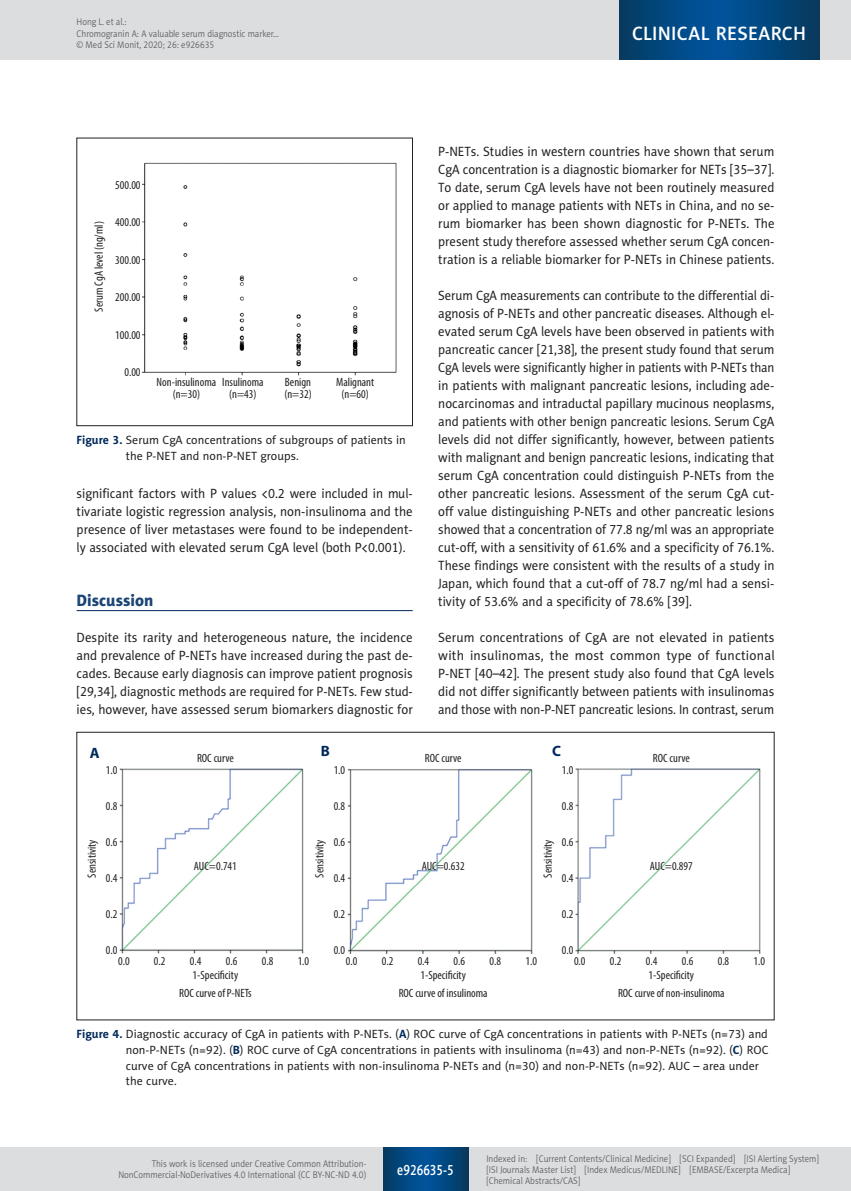
<style>
.page{position:relative;width:851px;height:1191px;background:#fff}
.page>*{position:absolute;margin:0;border:0;box-sizing:border-box;transform-origin:0 0}
.t1{font:19.5px "Naomi Sans EFN Medium";letter-spacing:.015em;color:#fff}
.MSM_Headline_1{font:16.5px "Naomi Sans EFN Heavy";color:#1a4574}
.t2{font:15px "Naomi Sans EFN Medium";color:#fff;scale:.8 1}
.t3{font:700 15px "Myriad Pro";color:#00295c}
.MSM_Body{font:13.5px/18px "Naomi Sans EFN";color:#231f20;text-align:justify;scale:.94 1}
.MSM_Body-2{font:13.5px/18px "Naomi Sans EFN";color:#231f20;text-align:justify;scale:.95 1}
.MSM_Body-3{font:13.5px/18px "Naomi Sans EFN";color:#231f20;text-align:justify;scale:.96 1}
.MSM_Rycina_tytul{font:12px/15.8px "Naomi Sans EFN";color:#231f20}
.t4{font:condensed 12px/12px "Myriad Pro";color:#231f20}
.t5{font:9.75px/11.2px "Naomi Sans EFN Light";color:#57585a;scale:.9 1}
.s1{font-weight:700;color:#00295c}
</style>
<div class="page">
<hr style="left:77px;top:610px;width:335px;height:1px;background:#00295c">
<img style="left:142px;top:162px;width:254px;height:213px">
<img style="left:119px;top:768px;width:185px;height:185px">
<img style="left:347px;top:769px;width:185px;height:184px">
<img style="left:575px;top:768px;width:185px;height:185px">
<div style="left:0;top:1148px;width:850px;height:43px;background:#dcdddf"></div>
<svg style="left:383px;top:1147px;width:85px;height:43px;background:#02477e"></svg>
<div style="left:0;top:0;width:850px;height:60px;background:#dcdddf"></div>
<svg style="left:619px;top:0;width:200px;height:60px;background:#02477e"></svg>
<p class="t5" style="left:77px;top:16px;width:226px">Hong L. et al.:<br>Chromogranin A: A valuable serum diagnostic marker… © Med Sci Monit, 2020; 26: e926635</p>
<h1 class="t1" style="left:632px;top:22px;width:175px">CLINICAL RESEARCH</h1>
<p class="t4" style="left:115px;top:178px;width:27px">500.00</p>
<p class="t4" style="left:115px;top:216px;width:27px">400.00</p>
<p class="t4" style="left:115px;top:253px;width:27px">300.00</p>
<p class="t4" style="left:115px;top:291px;width:27px">200.00</p>
<p class="t4" style="left:115px;top:328px;width:27px">100.00</p>
<p class="t4" style="left:124px;top:366px;width:18px">0.00</p>
<p class="t4" style="left:93px;top:312px;width:92px;rotate:-90deg">Serum CgA level (ng/ml)</p>
<p class="t4" style="left:157px;top:376px;width:61px;text-align:center">Non-insulinoma (n=30)</p>
<p class="t4" style="left:222px;top:376px;width:43px;text-align:center">Insulinoma (n=43)</p>
<p class="t4" style="left:284px;top:376px;width:29px">Benign (n=32)</p>
<p class="t4" style="left:336px;top:376px;width:39px;text-align:center">Malignant (n=60)</p>
<p class="MSM_Rycina_tytul" style="left:126px;top:432px;width:281px;text-indent:-49px"><span class="s1">Figure 3.</span> Serum CgA concentrations of subgroups of patients in the P-NET and non-P-NET groups.</p>
<p class="MSM_Body-2" style="left:77px;top:484px;width:355px">significant factors with P values &lt;0.2 were included in mul&shy;tivariate logistic regression analysis, non-insulinoma and the presence of liver metastases were found to be independent&shy;ly associated with elevated serum CgA level (both P&lt;0.001).</p>
<p class="MSM_Headline_1" style="left:77px;top:590px;width:78px">Discussion</p>
<p class="MSM_Body-3" style="left:77px;top:628px;width:351px">Despite its rarity and heterogeneous nature, the incidence and prevalence of P-NETs have increased during the past de&shy;cades. Because early diagnosis can improve patient prognosis [29,34], diagnostic methods are required for P-NETs. Few stud&shy;ies, however, have assessed serum biomarkers diagnostic for</p>
<p class="MSM_Body-2" style="left:438px;top:142px;width:355px">P-NETs. Studies in western countries have shown that serum CgA concentration is a diagnostic biomarker for NETs [35–37].<br>To date, serum CgA levels have not been routinely measured or applied to manage patients with NETs in China, and no se&shy;rum biomarker has been shown diagnostic for P-NETs. The present study therefore assessed whether serum CgA concen&shy;tration is a reliable biomarker for P-NETs in Chinese patients.</p>
<p class="MSM_Body" style="left:438px;top:286px;width:359px">Serum CgA measurements can contribute to the differential di&shy;agnosis of P-NETs and other pancreatic diseases. Although el&shy;evated serum CgA levels have been observed in patients with pancreatic cancer [21,38], the present study found that serum CgA levels were significantly higher in patients with P-NETs than in patients with malignant pancreatic lesions, including ade&shy;nocarcinomas and intraductal papillary mucinous neoplasms, and patients with other benign pancreatic lesions. Serum CgA levels did not differ significantly, however, between patients with malignant and benign pancreatic lesions, indicating that serum CgA concentration could distinguish P-NETs from the other pancreatic lesions. Assessment of the serum CgA cut&shy;off value distinguishing P-NETs and other pancreatic lesions showed that a concentration of 77.8 ng/ml was an appropriate cut-off, with a sensitivity of 61.6% and a specificity of 76.1%.<br>These findings were consistent with the results of a study in Japan, which found that a cut-off of 78.7 ng/ml had a sensi&shy;tivity of 53.6% and a specificity of 78.6% [39].</p>
<p class="MSM_Body-3" style="left:438px;top:628px;width:352px">Serum concentrations of CgA are not elevated in patients with insulinomas, the most common type of functional P-NET [40–42]. The present study also found that CgA levels did not differ significantly between patients with insulinomas and those with non-P-NET pancreatic lesions. In contrast, serum</p>
<p class="t3" style="left:90px;top:743px;width:11px">A</p>
<p class="t3" style="left:321px;top:741px;width:11px">B</p>
<p class="t3" style="left:552px;top:741px;width:10px">C</p>
<p class="t4" style="left:197px;top:752px;width:38px">ROC curve</p>
<p class="t4" style="left:425px;top:752px;width:38px">ROC curve</p>
<p class="t4" style="left:106px;top:763px;width:13px">1.0</p>
<p class="t4" style="left:106px;top:799px;width:13px">0.8</p>
<p class="t4" style="left:106px;top:835px;width:13px">0.6</p>
<p class="t4" style="left:106px;top:871px;width:13px">0.4</p>
<p class="t4" style="left:106px;top:907px;width:13px">0.2</p>
<p class="t4" style="left:106px;top:943px;width:13px">0.0</p>
<p class="t4" style="left:86px;top:877px;width:40px;rotate:-90deg">Sensitivity</p>
<p class="t4" style="left:194px;top:860px;width:44px">AUC=0.741</p>
<p class="t4" style="left:333px;top:763px;width:13px">1.0</p>
<p class="t4" style="left:333px;top:799px;width:13px">0.8</p>
<p class="t4" style="left:333px;top:835px;width:13px">0.6</p>
<p class="t4" style="left:333px;top:871px;width:13px">0.4</p>
<p class="t4" style="left:333px;top:907px;width:13px">0.2</p>
<p class="t4" style="left:333px;top:943px;width:13px">0.0</p>
<p class="t4" style="left:313px;top:877px;width:40px;rotate:-90deg">Sensitivity</p>
<p class="t4" style="left:421px;top:860px;width:44px">AUC=0.632</p>
<p class="t4" style="left:561px;top:763px;width:13px">1.0</p>
<p class="t4" style="left:561px;top:799px;width:13px">0.8</p>
<p class="t4" style="left:561px;top:835px;width:13px">0.6</p>
<p class="t4" style="left:561px;top:871px;width:13px">0.4</p>
<p class="t4" style="left:561px;top:907px;width:13px">0.2</p>
<p class="t4" style="left:561px;top:943px;width:13px">0.0</p>
<p class="t4" style="left:541px;top:877px;width:40px;rotate:-90deg">Sensitivity</p>
<p class="t4" style="left:653px;top:752px;width:38px">ROC curve</p>
<p class="t4" style="left:649px;top:860px;width:44px">AUC=0.897</p>
<p class="t4" style="left:226px;top:954px;width:13px">0.6</p>
<p class="t4" style="left:262px;top:954px;width:13px">0.8</p>
<p class="t4" style="left:297px;top:954px;width:13px">1.0</p>
<p class="t4" style="left:118px;top:954px;width:13px">0.0</p>
<p class="t4" style="left:154px;top:954px;width:13px">0.2</p>
<p class="t4" style="left:190px;top:953px;width:50px;line-height:14.2px">0.4<br>1-Speci city</p>
<p class="t4" style="left:346px;top:954px;width:13px">0.0</p>
<p class="t4" style="left:381px;top:954px;width:13px">0.2</p>
<p class="t4" style="left:417px;top:953px;width:50px;line-height:14.2px">0.4<br>1-Speci city</p>
<p class="t4" style="left:453px;top:954px;width:13px">0.6</p>
<p class="t4" style="left:489px;top:954px;width:13px">0.8</p>
<p class="t4" style="left:525px;top:954px;width:13px">1.0</p>
<p class="t4" style="left:179px;top:986px;width:74px">ROC curve of P-NETs</p>
<p class="t4" style="left:398px;top:986px;width:90px">ROC curve of insulinoma</p>
<p class="t4" style="left:574px;top:954px;width:13px">0.0</p>
<p class="t4" style="left:609px;top:954px;width:13px">0.2</p>
<p class="t4" style="left:645px;top:953px;width:50px;line-height:14.2px">0.4<br>1-Speci city</p>
<p class="t4" style="left:618px;top:986px;width:108px">ROC curve of non-insulinoma</p>
<p class="t4" style="left:681px;top:954px;width:13px">0.6</p>
<p class="t4" style="left:717px;top:954px;width:13px">0.8</p>
<p class="t4" style="left:753px;top:954px;width:13px">1.0</p>
<p class="MSM_Rycina_tytul" style="left:126px;top:1026px;width:644px;text-indent:-49px"><span class="s1">Figure 4.</span> Diagnostic accuracy of CgA in patients with P-NETs. (<span class="s1">A</span>) ROC curve of CgA concentrations in patients with P-NETs (n=73) and non-P-NETs (n=92). (<span class="s1">B</span>) ROC curve of CgA concentrations in patients with insulinoma (n=43) and non-P-NETs (n=92). (<span class="s1">C</span>) ROC curve of CgA concentrations in patients with non-insulinoma P-NETs and (n=30) and non-P-NETs (n=92). AUC – area under the curve.</p>
<p class="t5" style="left:118px;top:1158px;width:277px;text-align:right">This work is licensed under Creative Common Attribution-<br>NonCommercial-NoDerivatives 4.0 International (CC BY-NC-ND 4.0)</p>
<p class="t2" style="left:397px;top:1160px;width:72px">e926635-5</p>
<p class="t5" style="left:486px;top:1152px;width:371px">Indexed in: [Current Contents/Clinical Medicine] [SCI Expanded] [ISI Alerting System] [ISI Journals Master List] [Index Medicus/MEDLINE] [EMBASE/Excerpta Medica] [Chemical Abstracts/CAS]</p>
</div>
